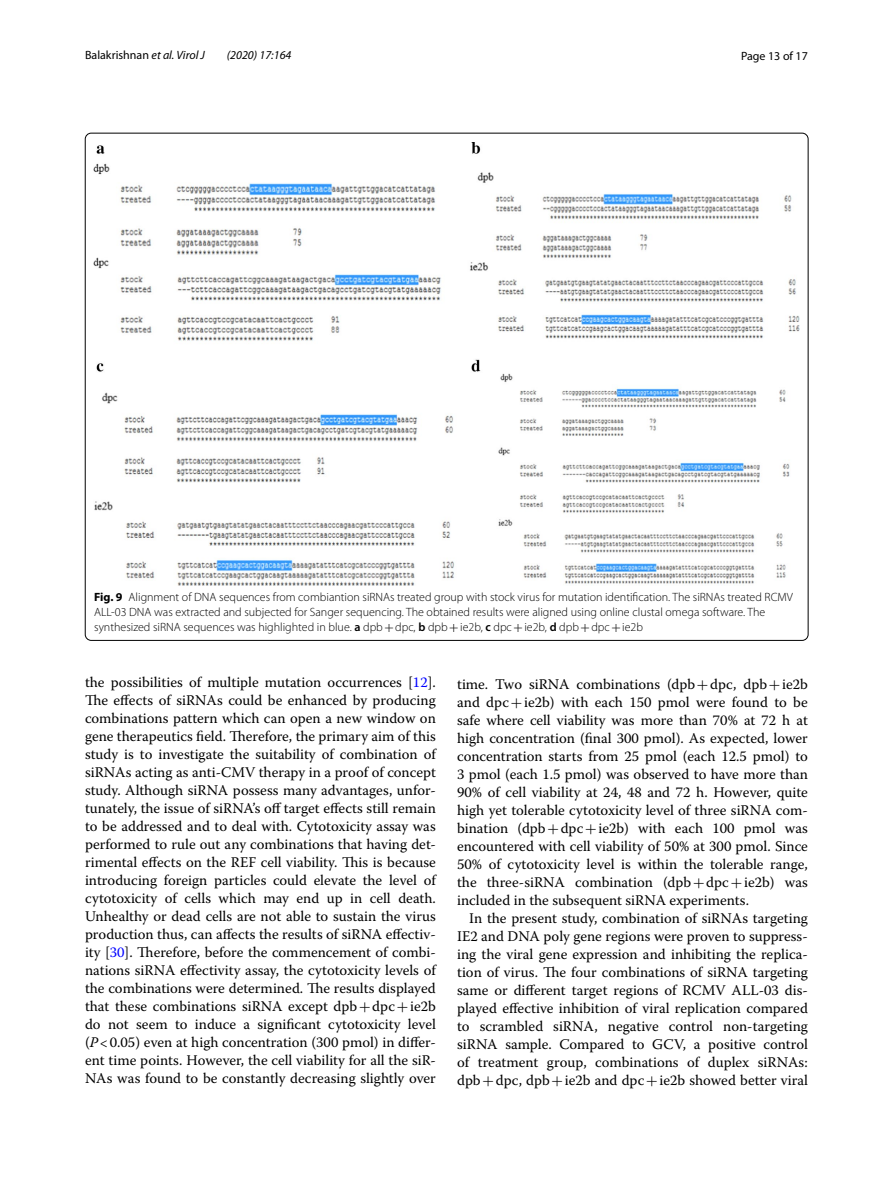
<style>
.page{position:relative;width:893px;height:1187px;background:#fff}
.page>*{position:absolute;margin:0;border:0;box-sizing:border-box;transform-origin:0 0}
.t1{font:14.7px/18px "Warnock Pro";color:#000;text-align:justify}
.t2{font:300 12px/15px "Myriad Pro";color:#000}
.t3{font:12px "Myriad Pro";color:#000}
.t4{font:italic 12px "Myriad Pro";color:#000}
.s1{font-style:italic}
.s2{font-weight:700}
.s3{font-weight:600}
.s4{font-family:"MTSY";font-weight:400}
.s5{color:#00f}
.s6{font-family:"MTSY"}
</style>
<div class="page">
<img style="left:94px;top:142px;width:706px;height:443px">
<p class="t3" style="left:85px;top:48px;width:121px">Balakrishnan <span class="s1">et al. Virol J</span></p>
<p class="t4" style="left:227px;top:48px;width:66px">(2020) 17:164</p>
<p class="t3" style="left:741px;top:48px;width:68px">Page 13 of 17</p>
<p class="t2" style="left:94px;top:589px;width:700px"><span class="s2">Fig. 9</span> Alignment of DNA sequences from combiantion siRNAs treated group with stock virus for mutation identification. The siRNAs treated RCMV<br>ALL-03 DNA was extracted and subjected for Sanger sequencing. The obtained results were aligned using online clustal omega software. The synthesized siRNA sequences was highlighted in blue. <span class="s3">a</span> dpb<span class="s4">+</span>dpc, <span class="s3">b</span> dpb<span class="s4">+</span>ie2b, <span class="s3">c</span> dpc<span class="s4">+</span>ie2b, <span class="s3">d</span> dpb<span class="s4">+</span>dpc<span class="s4">+</span>ie2b</p>
<p class="t1" style="left:85px;top:672px;width:352px">the possibilities of multiple mutation occurrences [<span class="s5">12</span>].<br>The effects of siRNAs could be enhanced by producing combinations pattern which can open a new window on gene therapeutics field. Therefore, the primary aim of this study is to investigate the suitability of combination of siRNAs acting as anti-CMV therapy in a proof of concept study. Although siRNA possess many advantages, unfor&shy;tunately, the issue of siRNA’s off target effects still remain to be addressed and to deal with. Cytotoxicity assay was performed to rule out any combinations that having det&shy;rimental effects on the REF cell viability. This is because introducing foreign particles could elevate the level of cytotoxicity of cells which may end up in cell death.<br>Unhealthy or dead cells are not able to sustain the virus production thus, can affects the results of siRNA effectiv&shy;ity [<span class="s5">30</span>]. Therefore, before the commencement of combi&shy;nations siRNA effectivity assay, the cytotoxicity levels of the combinations were determined. The results displayed that these combinations siRNA except dpb<span class="s6">+</span>dpc<span class="s6">+</span>ie2b do not seem to induce a significant cytotoxicity level (<span class="s1">P</span>&lt;0.05) even at high concentration (300 pmol) in differ&shy;ent time points. However, the cell viability for all the siR-NAs was found to be constantly decreasing slightly over</p>
<p class="t1" style="left:457px;top:674px;width:352px">time. Two siRNA combinations (dpb<span class="s6">+</span>dpc, dpb<span class="s6">+</span>ie2b and dpc<span class="s6">+</span>ie2b) with each 150 pmol were found to be safe where cell viability was more than 70% at 72 h at high concentration (final 300 pmol). As expected, lower concentration starts from 25 pmol (each 12.5 pmol) to 3 pmol (each 1.5 pmol) was observed to have more than 90% of cell viability at 24, 48 and 72 h. However, quite high yet tolerable cytotoxicity level of three siRNA com&shy;bination (dpb<span class="s6">+</span>dpc<span class="s6">+</span>ie2b) with each 100 pmol was encountered with cell viability of 50% at 300 pmol. Since 50% of cytotoxicity level is within the tolerable range, the three-siRNA combination (dpb<span class="s6">+</span>dpc<span class="s6">+</span>ie2b) was included in the subsequent siRNA experiments.</p>
<p class="t1" style="left:457px;top:908px;width:352px;text-indent:12px">In the present study, combination of siRNAs targeting IE2 and DNA poly gene regions were proven to suppress&shy;ing the viral gene expression and inhibiting the replica&shy;tion of virus. The four combinations of siRNA targeting same or different target regions of RCMV ALL-03 dis&shy;played effective inhibition of viral replication compared to scrambled siRNA, negative control non-targeting siRNA sample. Compared to GCV, a positive control of treatment group, combinations of duplex siRNAs: dpb<span class="s6">+</span>dpc, dpb<span class="s6">+</span>ie2b and dpc<span class="s6">+</span>ie2b showed better viral</p>
</div>
